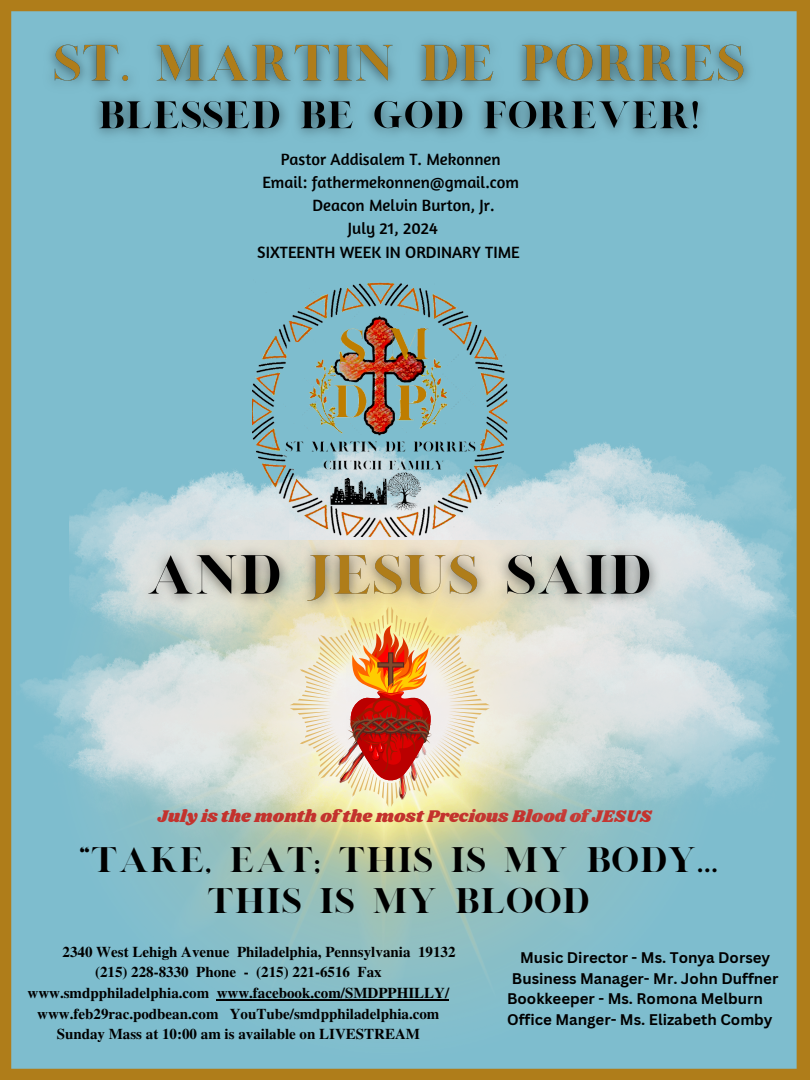
<style>
.page{position:relative;width:810px;height:1080px;background:#7ebdce}
.page>*{position:absolute;margin:0;border:0;box-sizing:border-box;transform-origin:0 0}
.t1{font:28.88px/40.3px "London";color:#000;text-align:center}
.t2{font:17.5px "Shrikhand";color:#c3322d}
.t3{font:16.75px "Amaranth";color:#000}
.t4{font:700 15px "Te X Gyre Termes";color:#000}
.t5{font:700 15px "Canva Sans";color:#000}
</style>
<div class="page">
<img style="left:50px;top:40px;width:699px;height:95px">
<img style="left:566px;top:442px;width:227px;height:150px">
<img style="left:69px;top:461px;width:497px;height:79px">
<img style="left:69px;top:540px;width:662px;height:467px">
<img style="left:20px;top:610px;width:487px;height:278px">
<hr style="left:217px;top:999px;width:232px;height:1px;background:#000">
<div style="left:0;top:1069px;width:810px;height:11px;background:#af7d1a"></div>
<div style="left:0;top:0;width:810px;height:11px;background:#af7d1a"></div>
<div style="left:0;top:0;width:11px;height:1080px;background:#af7d1a"></div>
<svg style="left:793px;top:11px;width:4px;height:1058px"></svg>
<div style="left:797px;top:0;width:13px;height:1074px;background:#af7d1a"></div>
<img style="left:346px;top:592px;width:451px;height:278px">
<svg style="left:290px;top:621px;width:200px;height:186px"></svg>
<img style="left:348px;top:625px;width:84px;height:158px">
<img style="left:252px;top:282px;width:257px;height:255px">
<img style="left:130px;top:537px;width:539px;height:84px">
<p class="t3" style="left:281px;top:148px;width:221px">Pastor Addisalem T. Mekonnen</p>
<p class="t3" style="left:262px;top:172px;width:258px">Email: fathermekonnen@gmail.com</p>
<p class="t3" style="left:312px;top:195px;width:184px">Deacon Melvin Burton, Jr.</p>
<p class="t3" style="left:348px;top:218px;width:91px">July 21, 2024</p>
<p class="t3" style="left:257px;top:241px;width:264px">SIXTEENTH WEEK IN ORDINARY TIME</p>
<p class="t2" style="left:158px;top:804px;width:496px">July is the month of the most Precious Blood of JESUS</p>
<p class="t1" style="left:79px;top:843px;width:641px">“TAKE, EAT; THIS IS MY BODY…<br>THIS IS MY BLOOD</p>
<p class="t4" style="left:63px;top:940px;width:394px">2340 West Lehigh Avenue Philadelphia, Pennsylvania 19132</p>
<p class="t4" style="left:95px;top:961px;width:288px">(215) 228-8330 Phone - (215) 221-6516 Fax</p>
<p class="t4" style="left:28px;top:981px;width:423px">www.smdpphiladelphia.com www.facebook.com/SMDPPHILLY/</p>
<p class="t4" style="left:37px;top:1002px;width:404px">www.feb29rac.podbean.com YouTube/smdpphiladelphia.com</p>
<p class="t4" style="left:57px;top:1023px;width:365px">Sunday Mass at 10:00 am is available on LIVESTREAM</p>
<p class="t5" style="left:520px;top:947px;width:252px">Music Director - Ms. Tonya Dorsey</p>
<p class="t5" style="left:512px;top:968px;width:268px">Business Manager- Mr. John Duffner</p>
<p class="t5" style="left:507px;top:988px;width:257px">Bookkeeper - Ms. Romona Melburn</p>
<p class="t5" style="left:507px;top:1009px;width:267px">Office Manger- Ms. Elizabeth Comby</p>
</div>
